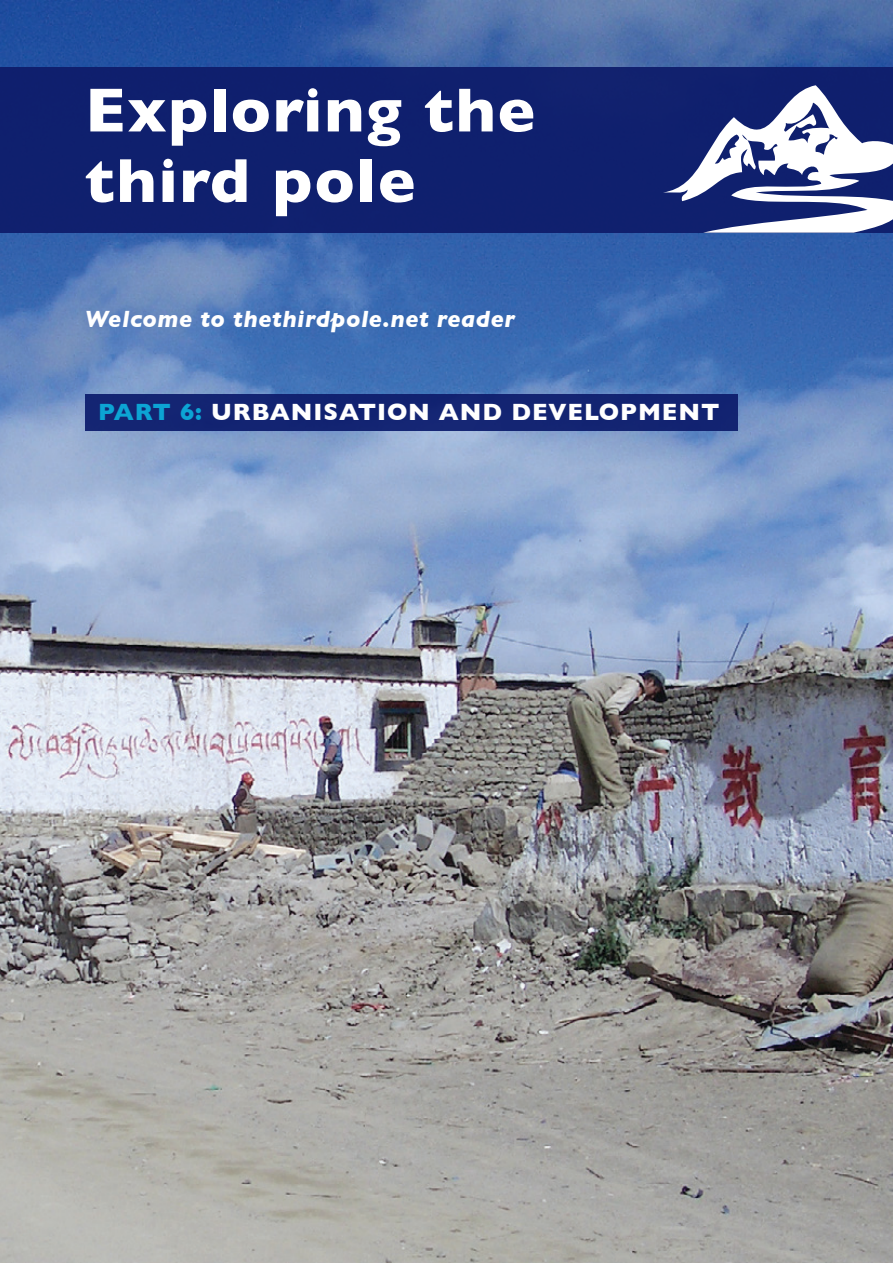
<style>
.page{position:relative;width:893px;height:1263px;background:#fff}
.page>*{position:absolute;margin:0;border:0;box-sizing:border-box;transform-origin:0 0}
.LEFT_without_gap{font:700 63px "Gill Sans";letter-spacing:.03em;color:#fff}
.LEFT_without_gap-2{font:700 24px "Gill Sans";letter-spacing:.04em;color:#fff}
.LEFT_with_gap{font:italic 700 24px "Gill Sans";letter-spacing:.02em;color:#fff}
.s1{color:#0ca4d4}
</style>
<div class="page">
<img style="left:0;top:0;width:893px;height:1263px">
<div style="left:0;top:67px;width:893px;height:166px;background:#0f206e"></div>
<svg style="left:663px;top:85px;width:230px;height:148px"></svg>
<div style="left:85px;top:394px;width:652px;height:36px;background:#132472"></div>
<div style="left:77px;top:302px;width:446px;height:39px;background:#425ba8;opacity:.15"></div>
<p class="LEFT_without_gap" style="left:85px;top:73px;width:452px">Exploring the</p>
<p class="LEFT_without_gap" style="left:85px;top:144px;width:332px">third pole</p>
<p class="LEFT_with_gap" style="left:85px;top:305px;width:431px">Welcome to thethirdpole.net reader</p>
<p class="LEFT_without_gap-2" style="left:98px;top:397px;width:623px"><span class="s1">PART 6:</span> URBANISATION AND DEVELOPMENT</p>
</div>
